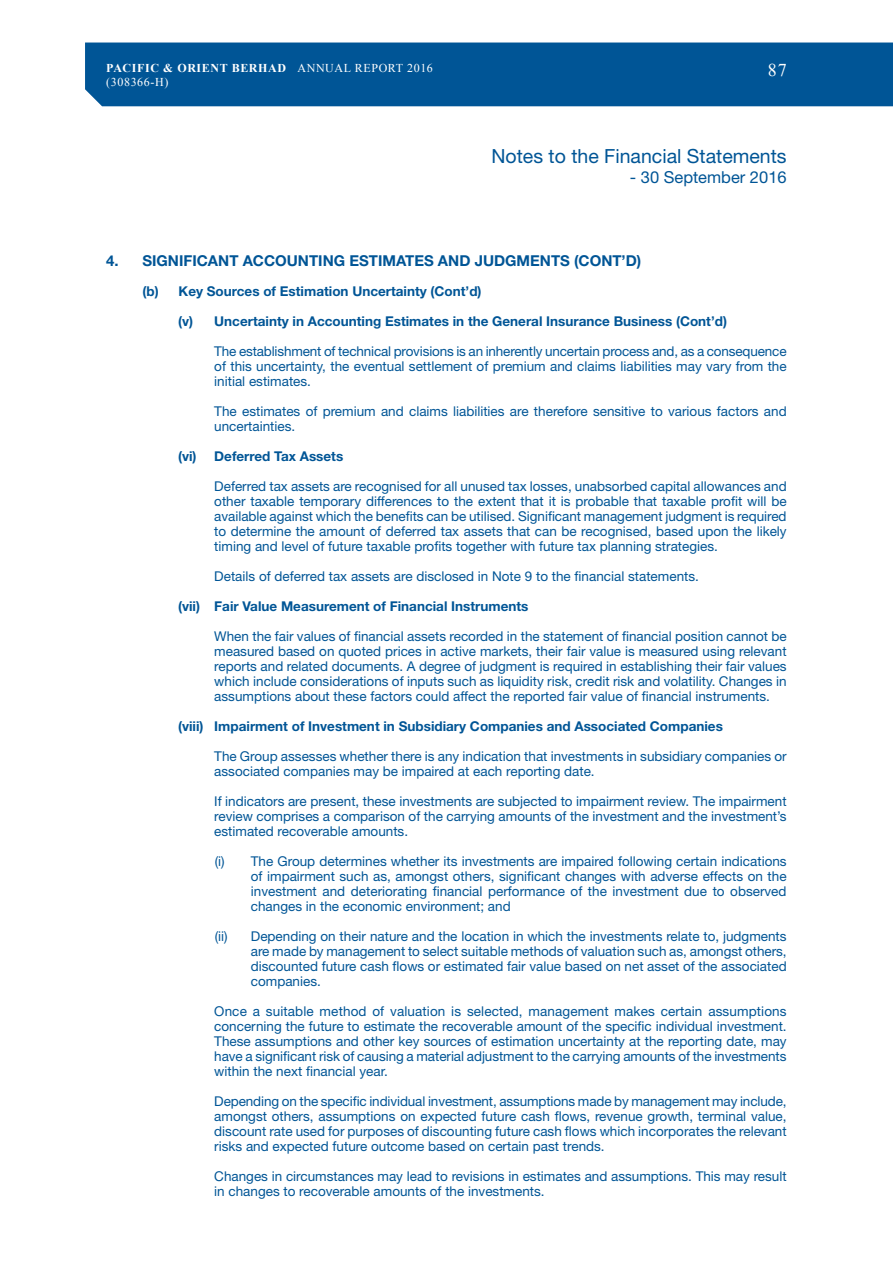
<style>
.page{position:relative;width:893px;height:1263px;background:#fff}
.page>*{position:absolute;margin:0;border:0;box-sizing:border-box;transform-origin:0 0}
.t1{font:19.5px "Helvetica Neue LT Std";color:#005596}
.t2{font:18px "Times New Roman";color:#fff}
.t3{font:16.5px "Helvetica Neue LT Std";color:#005596}
.t4{font:700 15px "Helvetica Neue LT Std";color:#005596}
.t5{font:13.5px/15px "Helvetica Neue LT Std";color:#005596;text-align:justify}
.t6{font:700 13.5px "Helvetica Neue LT Std";color:#005596}
.t7{font:700 12px "Times New Roman";letter-spacing:.05em;color:#fff}
.t8{font:12px "Times New Roman";letter-spacing:.05em;color:#fff}
.s1{font-weight:400}
</style>
<div class="page">
<div style="left:85px;top:43px;width:808px;height:63px;background:#005596"></div>
<p class="t7" style="left:106px;top:60px;width:328px">PACIFIC &amp; ORIENT BERHAD <span class="s1">ANNUAL REPORT 2016</span></p>
<h2 class="t2" style="left:768px;top:58px;width:20px">87</h2>
<p class="t8" style="left:106px;top:74px;width:64px">(308366-H)</p>
<h1 class="t1" style="left:492px;top:144px;width:297px">Notes to the Financial Statements</h1>
<p class="t3" style="left:630px;top:167px;width:158px">- 30 September 2016</p>
<p class="t4" style="left:106px;top:251px;width:537px">4. SIGNIFICANT ACCOUNTING ESTIMATES AND JUDGMENTS (CONT’D)</p>
<p class="t6" style="left:142px;top:283px;width:341px">(b) Key Sources of Estimation Uncertainty (Cont’d)</p>
<p class="t6" style="left:178px;top:313px;width:550px">(v) Uncertainty in Accounting Estimates in the General Insurance Business (Cont’d)</p>
<p class="t5" style="left:214px;top:344px;width:574px">The establishment of technical provisions is an inherently uncertain process and, as a consequence of this uncertainty, the eventual settlement of premium and claims liabilities may vary from the initial estimates.</p>
<p class="t5" style="left:214px;top:404px;width:574px">The estimates of premium and claims liabilities are therefore sensitive to various factors and uncertainties.</p>
<p class="t6" style="left:178px;top:448px;width:20px">(vi)</p>
<p class="t6" style="left:214px;top:448px;width:131px">Deferred Tax Assets</p>
<p class="t5" style="left:214px;top:479px;width:574px">Deferred tax assets are recognised for all unused tax losses, unabsorbed capital allowances and other taxable temporary differences to the extent that it is probable that taxable profit will be available against which the benefits can be utilised. Significant management judgment is required to determine the amount of deferred tax assets that can be recognised, based upon the likely timing and level of future taxable profits together with future tax planning strategies.</p>
<p class="t5" style="left:214px;top:569px;width:486px">Details of deferred tax assets are disclosed in Note 9 to the financial statements.</p>
<p class="t6" style="left:178px;top:598px;width:352px">(vii) Fair Value Measurement of Financial Instruments</p>
<p class="t5" style="left:214px;top:629px;width:574px">When the fair values of financial assets recorded in the statement of financial position cannot be measured based on quoted prices in active markets, their fair value is measured using relevant reports and related documents. A degree of judgment is required in establishing their fair values which include considerations of inputs such as liquidity risk, credit risk and volatility. Changes in assumptions about these factors could affect the reported fair value of financial instruments.</p>
<p class="t6" style="left:178px;top:718px;width:546px">(viii) Impairment of Investment in Subsidiary Companies and Associated Companies</p>
<p class="t5" style="left:214px;top:749px;width:574px">The Group assesses whether there is any indication that investments in subsidiary companies or associated companies may be impaired at each reporting date.</p>
<p class="t5" style="left:214px;top:794px;width:574px">If indicators are present, these investments are subjected to impairment review. The impairment review comprises a comparison of the carrying amounts of the investment and the investment’s estimated recoverable amounts.</p>
<p class="t5" style="left:251px;top:854px;width:537px;text-indent:-36px">(i) The Group determines whether its investments are impaired following certain indications of impairment such as, amongst others, significant changes with adverse effects on the investment and deteriorating financial performance of the investment due to observed changes in the economic environment; and</p>
<p class="t5" style="left:251px;top:929px;width:537px;text-indent:-36px">(ii) Depending on their nature and the location in which the investments relate to, judgments are made by management to select suitable methods of valuation such as, amongst others, discounted future cash flows or estimated fair value based on net asset of the associated companies.</p>
<p class="t5" style="left:214px;top:1004px;width:574px">Once a suitable method of valuation is selected, management makes certain assumptions concerning the future to estimate the recoverable amount of the specific individual investment.<br>These assumptions and other key sources of estimation uncertainty at the reporting date, may have a significant risk of causing a material adjustment to the carrying amounts of the investments within the next financial year.</p>
<p class="t5" style="left:214px;top:1094px;width:574px">Depending on the specific individual investment, assumptions made by management may include, amongst others, assumptions on expected future cash flows, revenue growth, terminal value, discount rate used for purposes of discounting future cash flows which incorporates the relevant risks and expected future outcome based on certain past trends.</p>
<p class="t5" style="left:214px;top:1169px;width:574px">Changes in circumstances may lead to revisions in estimates and assumptions. This may result in changes to recoverable amounts of the investments.</p>
</div>
